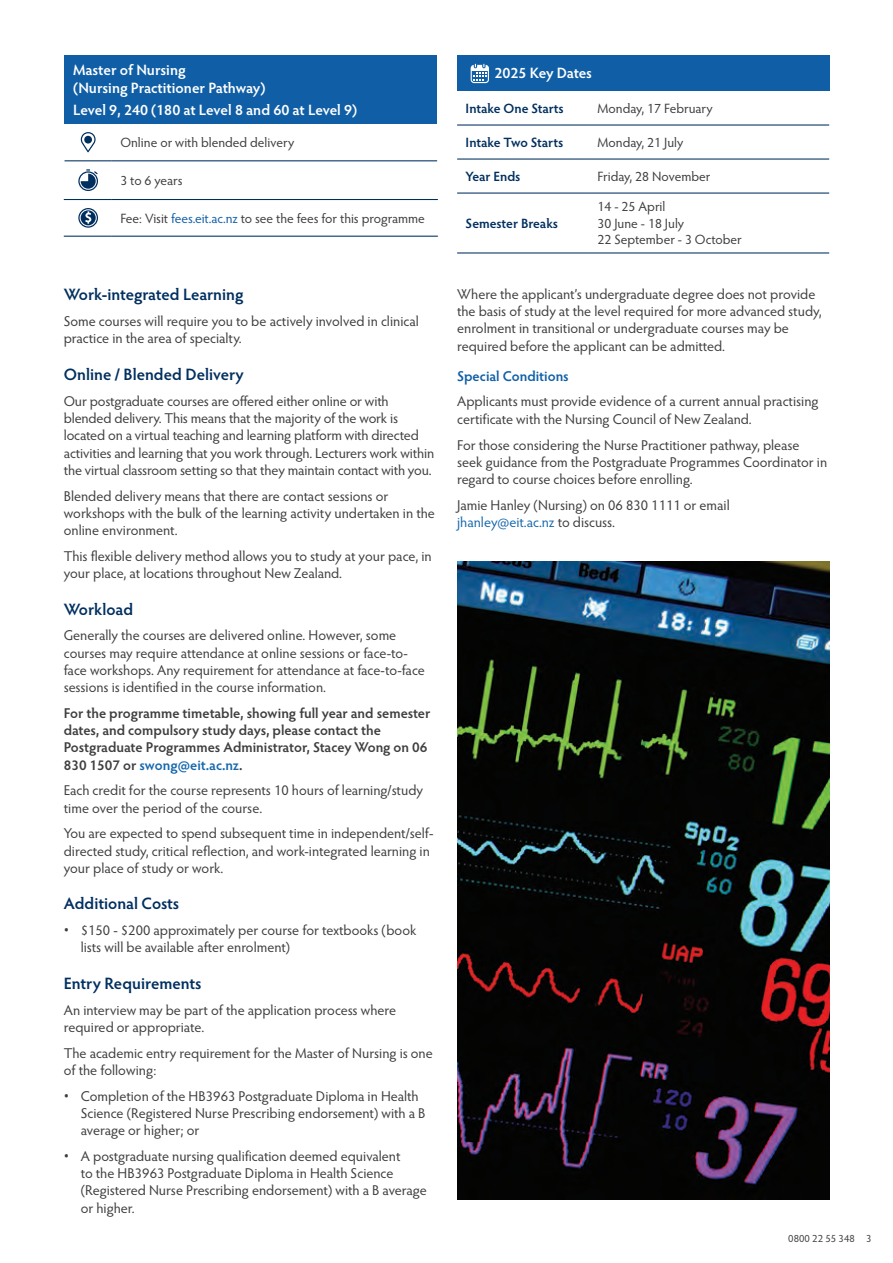
<style>
.page{position:relative;width:893px;height:1263px;background:#fff}
.page>*{position:absolute;margin:0;border:0;box-sizing:border-box;transform-origin:0 0}
.t1{font:600 16.5px "Hypatia Sans Pro";color:#002f5f}
.t2{font:600 15px/18px "Hypatia Sans Pro";letter-spacing:-.005em;color:#fff}
.t3{font:14.25px/17.2px "Hypatia Sans Pro";letter-spacing:-.005em;color:#3e3e3f}
.t4{font:600 14.25px/17.2px "Hypatia Sans Pro";letter-spacing:-.005em;color:#3e3e3f}
.t5{font:600 14.25px "Hypatia Sans Pro";color:#105fa6}
.t6{font:13.5px/16.5px "Hypatia Sans Pro";color:#3e3e3f}
.t7{font:600 13.5px "Hypatia Sans Pro";letter-spacing:-.01em;color:#002f5f}
.t8{font:10.5px "Hypatia Sans Pro";color:#3e3e3f}
.s1{color:#105fa6}
.s2{color:#1668ac}
.s3{font-family:"Open Sans"}
</style>
<div class="page">
<img style="left:457px;top:561px;width:372px;height:638px">
<div style="left:65px;top:55px;width:372px;height:69px;background:#105fa6"></div>
<hr style="left:65px;top:160px;width:47px;height:1px;background:#002f5f">
<hr style="left:112px;top:160px;width:325px;height:1px;background:#002f5f">
<hr style="left:64px;top:199px;width:48px;height:1px;background:#002f5f">
<hr style="left:64px;top:236px;width:48px;height:1px;background:#002f5f">
<hr style="left:112px;top:199px;width:326px;height:1px;background:#002f5f">
<hr style="left:112px;top:236px;width:326px;height:1px;background:#002f5f">
<svg style="left:81px;top:132px;width:15px;height:20px"></svg>
<svg style="left:78px;top:169px;width:20px;height:22px"></svg>
<svg style="left:78px;top:208px;width:20px;height:20px"></svg>
<div style="left:457px;top:55px;width:372px;height:36px;background:#105fa6"></div>
<hr style="left:457px;top:124px;width:132px;height:2px;background:#002f5f">
<hr style="left:589px;top:124px;width:240px;height:2px;background:#002f5f">
<hr style="left:457px;top:158px;width:132px;height:2px;background:#002f5f">
<hr style="left:457px;top:193px;width:132px;height:1px;background:#002f5f">
<hr style="left:457px;top:252px;width:132px;height:1px;background:#002f5f">
<hr style="left:589px;top:158px;width:240px;height:2px;background:#002f5f">
<hr style="left:589px;top:193px;width:240px;height:1px;background:#002f5f">
<hr style="left:589px;top:252px;width:240px;height:1px;background:#002f5f">
<svg style="left:471px;top:64px;width:18px;height:19px"></svg>
<p class="t2" style="left:73px;top:60px;width:194px">Master of Nursing<br>(Nursing Practitioner Pathway)</p>
<p class="t2" style="left:73px;top:100px;width:286px">Level 9, 240 (180 at Level 8 and 60 at Level 9)</p>
<p class="t6" style="left:120px;top:134px;width:175px">Online or with blended delivery</p>
<p class="t6" style="left:120px;top:172px;width:64px">3 to 6 years</p>
<p class="t6" style="left:120px;top:209px;width:306px">Fee: Visit <span class="s1">fees.eit.ac.nz</span> to see the fees for this programme</p>
<p class="t1" style="left:64px;top:283px;width:181px">Work-integrated Learning</p>
<p class="t3" style="left:64px;top:312px;width:356px">Some courses will require you to be actively involved in clinical practice in the area of specialty.</p>
<p class="t1" style="left:64px;top:363px;width:182px">Online / Blended Delivery</p>
<p class="t3" style="left:64px;top:392px;width:372px">Our postgraduate courses are offered either online or with blended delivery. This means that the majority of the work is located on a virtual teaching and learning platform with directed activities and learning that you work through. Lecturers work within the virtual classroom setting so that they maintain contact with you.</p>
<p class="t3" style="left:64px;top:487px;width:373px">Blended delivery means that there are contact sessions or workshops with the bulk of the learning activity undertaken in the online environment.</p>
<p class="t3" style="left:64px;top:547px;width:369px">This flexible delivery method allows you to study at your pace, in your place, at locations throughout New Zealand.</p>
<p class="t1" style="left:64px;top:597px;width:71px">Workload</p>
<p class="t3" style="left:64px;top:626px;width:363px">Generally the courses are delivered online. However, some courses may require attendance at online sessions or face-to&shy;face workshops. Any requirement for attendance at face-to-face sessions is identified in the course information.</p>
<p class="t4" style="left:64px;top:704px;width:368px">For the programme timetable, showing full year and semester dates, and compulsory study days, please contact the Postgraduate Programmes Administrator, Stacey Wong on 06<br>830 1507 or <span class="s2">swong@eit.ac.nz</span>.</p>
<p class="t3" style="left:64px;top:781px;width:361px">Each credit for the course represents 10 hours of learning/study time over the period of the course.</p>
<p class="t3" style="left:64px;top:824px;width:371px">You are expected to spend subsequent time in independent/self&shy;directed study, critical reflection, and work-integrated learning in your place of study or work.</p>
<p class="t1" style="left:64px;top:892px;width:117px">Additional Costs</p>
<p class="t3" style="left:81px;top:921px;width:337px;text-indent:-17px"><span class="s3">•</span> $150 - $200 approximately per course for textbooks (book lists will be available after enrolment)</p>
<p class="t1" style="left:64px;top:972px;width:139px">Entry Requirements</p>
<p class="t3" style="left:64px;top:1001px;width:334px">An interview may be part of the application process where required or appropriate.</p>
<p class="t3" style="left:64px;top:1044px;width:371px">The academic entry requirement for the Master of Nursing is one of the following:</p>
<p class="t3" style="left:81px;top:1087px;width:346px;text-indent:-17px"><span class="s3">•</span> Completion of the HB3963 Postgraduate Diploma in Health<br>Science (Registered Nurse Prescribing endorsement) with a B average or higher; or</p>
<p class="t3" style="left:81px;top:1147px;width:348px;text-indent:-17px"><span class="s3">•</span> A postgraduate nursing qualification deemed equivalent<br>to the HB3963 Postgraduate Diploma in Health Science (Registered Nurse Prescribing endorsement) with a B average or higher.</p>
<p class="t2" style="left:494px;top:63px;width:99px">2025 Key Dates</p>
<p class="t7" style="left:466px;top:99px;width:100px">Intake One Starts</p>
<p class="t6" style="left:597px;top:100px;width:117px">Monday, 17 February</p>
<p class="t7" style="left:466px;top:133px;width:99px">Intake Two Starts</p>
<p class="t6" style="left:597px;top:134px;width:87px">Monday, 21 July</p>
<p class="t7" style="left:466px;top:167px;width:56px">Year Ends</p>
<p class="t6" style="left:597px;top:168px;width:115px">Friday, 28 November</p>
<p class="t7" style="left:466px;top:214px;width:94px">Semester Breaks</p>
<p class="t6" style="left:597px;top:198px;width:146px">14 - 25 April<br>30 June - 18 July<br>22 September - 3 October</p>
<p class="t3" style="left:457px;top:285px;width:366px">Where the applicant’s undergraduate degree does not provide the basis of study at the level required for more advanced study, enrolment in transitional or undergraduate courses may be required before the applicant can be admitted.</p>
<p class="t5" style="left:457px;top:366px;width:113px">Special Conditions</p>
<p class="t3" style="left:457px;top:393px;width:363px">Applicants must provide evidence of a current annual practising certificate with the Nursing Council of New Zealand.</p>
<p class="t3" style="left:457px;top:436px;width:372px">For those considering the Nurse Practitioner pathway, please seek guidance from the Postgraduate Programmes Coordinator in regard to course choices before enrolling.</p>
<p class="t3" style="left:457px;top:496px;width:274px">Jamie Hanley (Nursing) on 06 830 1111 or email <span class="s2">jhanley@eit.ac.nz</span> to discuss.</p>
<p class="t8" style="left:788px;top:1231px;width:85px">0800 22 55 348 3</p>
</div>
